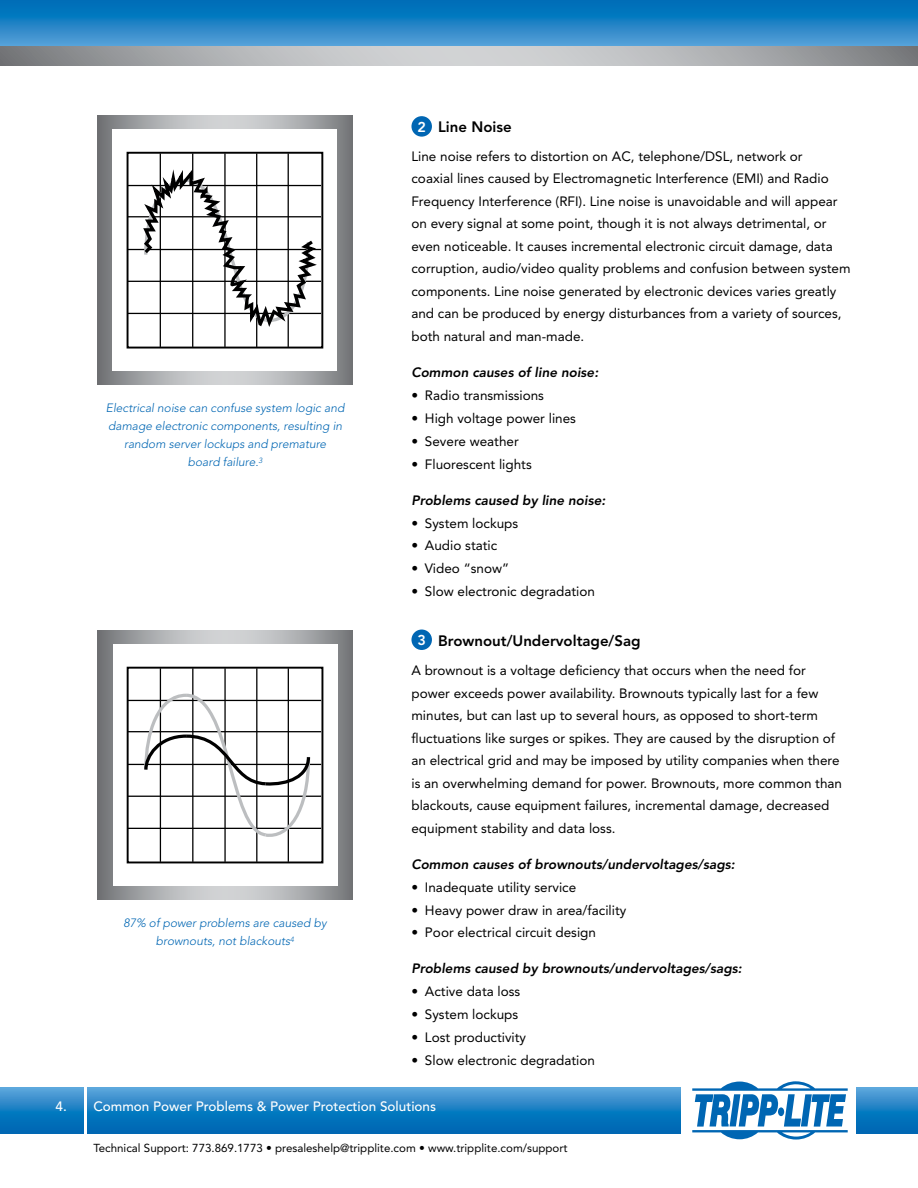
<style>
.page{position:relative;width:918px;height:1188px;background:#fff}
.page>*{position:absolute;margin:0;border:0;box-sizing:border-box;transform-origin:0 0}
.t1{font:800 15px "Avenir";color:#000}
.t2{font:800 14.25px "Avenir";color:#fff}
.t3{font:13.5px/22.5px "Avenir";color:#000}
.t4{font:italic 800 13.5px "Avenir";color:#000}
.t5{font:500 13.5px "Avenir";color:#fff}
.t6{font:italic 300 12px/18px "Avenir";color:#0066b3;text-align:center}
.t7{font:11.55px "Avenir";color:#000}
</style>
<div class="page">
<svg style="left:98px;top:116px;width:254px;height:269px;background:#929396"></svg>
<div style="left:113px;top:129px;width:224px;height:242px;background:#fff"></div>
<div style="left:127px;top:152px;width:196px;height:197px;border:2px solid #000"></div>
<hr style="left:160px;top:153px;width:1px;height:194px;background:#000">
<hr style="left:192px;top:153px;width:1px;height:194px;background:#000">
<hr style="left:224px;top:153px;width:2px;height:194px;background:#000">
<hr style="left:256px;top:153px;width:1px;height:194px;background:#000">
<hr style="left:288px;top:153px;width:1px;height:194px;background:#000">
<hr style="left:128px;top:185px;width:193px;height:1px;background:#000">
<hr style="left:128px;top:216px;width:193px;height:1px;background:#000">
<hr style="left:128px;top:249px;width:193px;height:1px;background:#000">
<hr style="left:128px;top:281px;width:193px;height:1px;background:#000">
<hr style="left:128px;top:313px;width:193px;height:1px;background:#000">
<svg style="left:140px;top:160px;width:182px;height:172px"></svg>
<svg style="left:0;top:0;width:918px;height:46px;background:#2083c5"></svg>
<svg style="left:0;top:46px;width:918px;height:20px;background:#aeb0b2"></svg>
<svg style="left:0;top:1088px;width:918px;height:46px;background:#1d80c3"></svg>
<div style="left:681px;top:1067px;width:175px;height:91px;background:#fff"></div>
<svg style="left:692px;top:1081px;width:156px;height:59px"></svg>
<hr style="left:85px;top:1081px;width:2px;height:63px;background:#fff">
<svg style="left:98px;top:630px;width:254px;height:270px;background:#929496"></svg>
<div style="left:113px;top:644px;width:224px;height:242px;background:#fff"></div>
<div style="left:127px;top:667px;width:196px;height:196px;border:2px solid #000"></div>
<hr style="left:160px;top:668px;width:1px;height:194px;background:#000">
<hr style="left:192px;top:668px;width:1px;height:194px;background:#000">
<hr style="left:224px;top:668px;width:2px;height:194px;background:#000">
<hr style="left:256px;top:668px;width:1px;height:194px;background:#000">
<hr style="left:288px;top:668px;width:1px;height:194px;background:#000">
<hr style="left:128px;top:700px;width:193px;height:1px;background:#000">
<hr style="left:128px;top:731px;width:193px;height:1px;background:#000">
<hr style="left:128px;top:764px;width:193px;height:1px;background:#000">
<hr style="left:128px;top:796px;width:193px;height:1px;background:#000">
<hr style="left:128px;top:828px;width:193px;height:1px;background:#000">
<svg style="left:143px;top:692px;width:169px;height:146px"></svg>
<div style="left:411px;top:116px;width:21px;height:21px;background:#0066b3;border-radius:50%"></div>
<div style="left:411px;top:630px;width:21px;height:20px;background:#0066b3;border-radius:50%"></div>
<p class="t6" style="left:106px;top:399px;width:240px">Electrical noise can confuse system logic and damage electronic components, resulting in random server lockups and premature<br>board failure.<sup>3</sup></p>
<p class="t6" style="left:124px;top:914px;width:205px">87% of power problems are caused by brownouts, not blackouts<sup>4</sup></p>
<p class="t1" style="left:438px;top:117px;width:75px">Line Noise</p>
<p class="t3" style="left:411px;top:145px;width:441px">Line noise refers to distortion on AC, telephone/DSL, network or<br>coaxial lines caused by Electromagnetic Interference (EMI) and Radio Frequency Interference (RFI). Line noise is unavoidable and will appear on every signal at some point, though it is not always detrimental, or even noticeable. It causes incremental electronic circuit damage, data corruption, audio/video quality problems and confusion between system components. Line noise generated by electronic devices varies greatly and can be produced by energy disturbances from a variety of sources, both natural and man-made.</p>
<p class="t4" style="left:411px;top:364px;width:188px">Common causes of line noise:</p>
<p class="t3" style="left:411px;top:384px;width:134px">• Radio transmissions</p>
<p class="t3" style="left:411px;top:407px;width:166px">• High voltage power lines</p>
<p class="t3" style="left:411px;top:430px;width:109px">• Severe weather</p>
<p class="t3" style="left:411px;top:453px;width:122px">• Fluorescent lights</p>
<p class="t4" style="left:411px;top:492px;width:195px">Problems caused by line noise:</p>
<p class="t3" style="left:411px;top:512px;width:108px">• System lockups</p>
<p class="t3" style="left:411px;top:535px;width:87px">• Audio static</p>
<p class="t3" style="left:411px;top:558px;width:99px">• Video “snow”</p>
<p class="t3" style="left:411px;top:581px;width:185px">• Slow electronic degradation</p>
<p class="t1" style="left:438px;top:632px;width:204px">Brownout/Undervoltage/Sag</p>
<p class="t3" style="left:411px;top:659px;width:432px">A brownout is a voltage deficiency that occurs when the need for power exceeds power availability. Brownouts typically last for a few minutes, but can last up to several hours, as opposed to short-term fluctuations like surges or spikes. They are caused by the disruption of an electrical grid and may be imposed by utility companies when there is an overwhelming demand for power. Brownouts, more common than blackouts, cause equipment failures, incremental damage, decreased equipment stability and data loss.</p>
<p class="t4" style="left:411px;top:856px;width:325px">Common causes of brownouts/undervoltages/sags:</p>
<p class="t3" style="left:411px;top:876px;width:166px">• Inadequate utility service</p>
<p class="t3" style="left:411px;top:899px;width:216px">• Heavy power draw in area/facility</p>
<p class="t3" style="left:411px;top:922px;width:186px">• Poor electrical circuit design</p>
<p class="t4" style="left:411px;top:961px;width:332px">Problems caused by brownouts/undervoltages/sags:</p>
<p class="t3" style="left:411px;top:981px;width:110px">• Active data loss</p>
<p class="t3" style="left:411px;top:1004px;width:108px">• System lockups</p>
<p class="t3" style="left:411px;top:1026px;width:116px">• Lost productivity</p>
<p class="t3" style="left:411px;top:1049px;width:185px">• Slow electronic degradation</p>
<p class="t2" style="left:418px;top:118px;width:10px">2</p>
<p class="t2" style="left:418px;top:632px;width:10px">3</p>
<p class="t5" style="left:56px;top:1098px;width:13px">4.</p>
<p class="t5" style="left:93px;top:1098px;width:344px">Common Power Problems &amp; Power Protection Solutions</p>
<p class="t7" style="left:93px;top:1141px;width:476px">Technical Support: 773.869.1773 • presaleshelp@tripplite.com • www.tripplite.com/support</p>
</div>
